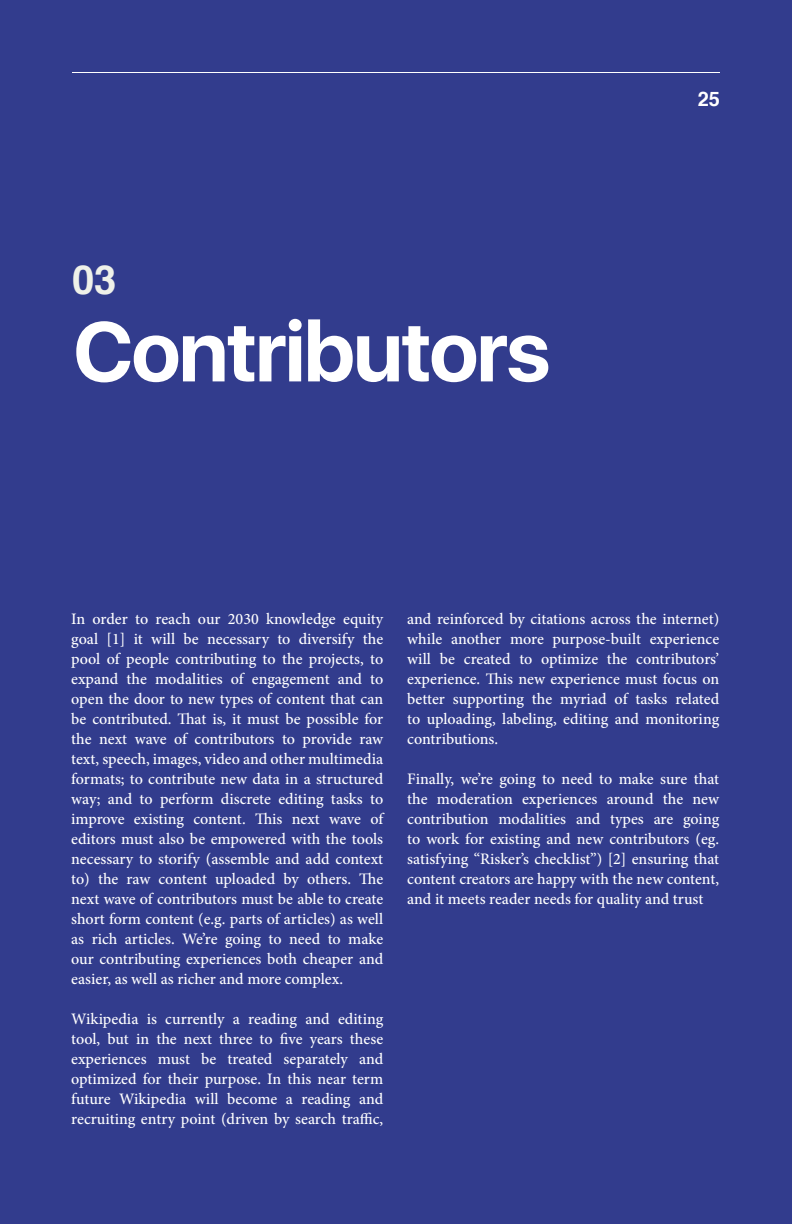
<style>
.page{position:relative;width:792px;height:1224px;background:#323c8d}
.page>*{position:absolute;margin:0;border:0;box-sizing:border-box;transform-origin:0 0}
.t1{font:700 84px "SFUI Display";letter-spacing:-.02em;color:#fff}
.t2{font:700 40px "Helvetica";color:#eff1e9}
.t3{font:700 20px "Helvetica";color:#fff}
.t4{font:500 16px/20px "Minion Pro";letter-spacing:-.005em;color:#fff;text-align:justify}
</style>
<div class="page">
<hr style="left:72px;top:72px;width:648px;height:1px;background:#fff">
<p class="t2" style="left:72px;top:248px;width:46px">03</p>
<p class="t1" style="left:73px;top:303px;width:479px">Contributors</p>
<p class="t3" style="left:698px;top:82px;width:24px">25</p>
<p class="t4" style="left:71px;top:609px;width:314px">In order to reach our 2030 knowledge equity goal [1] it will be necessary to diversify the pool of people contributing to the projects, to expand the modalities of engagement and to open the door to new types of content that can be contributed. That is, it must be possible for the next wave of contributors to provide raw text, speech, images, video and other multimedia formats; to contribute new data in a structured way; and to perform discrete editing tasks to improve existing content. This next wave of editors must also be empowered with the tools necessary to storify (assemble and add context to) the raw content uploaded by others. The next wave of contributors must be able to create short form content (e.g. parts of articles) as well as rich articles. We’re going to need to make our contributing experiences both cheaper and easier, as well as richer and more complex.</p>
<p class="t4" style="left:71px;top:1009px;width:314px">Wikipedia is currently a reading and editing tool, but in the next three to five years these experiences must be treated separately and optimized for their purpose. In this near term future Wikipedia will become a reading and recruiting entry point (driven by search traffic,</p>
<p class="t4" style="left:407px;top:609px;width:314px">and reinforced by citations across the internet) while another more purpose-built experience will be created to optimize the contributors’ experience. This new experience must focus on better supporting the myriad of tasks related to uploading, labeling, editing and monitoring contributions.</p>
<p class="t4" style="left:407px;top:769px;width:314px">Finally, we’re going to need to make sure that the moderation experiences around the new contribution modalities and types are going to work for existing and new contributors (eg. satisfying “Risker’s checklist”) [2] ensuring that content creators are happy with the new content, and it meets reader needs for quality and trust</p>
</div>
